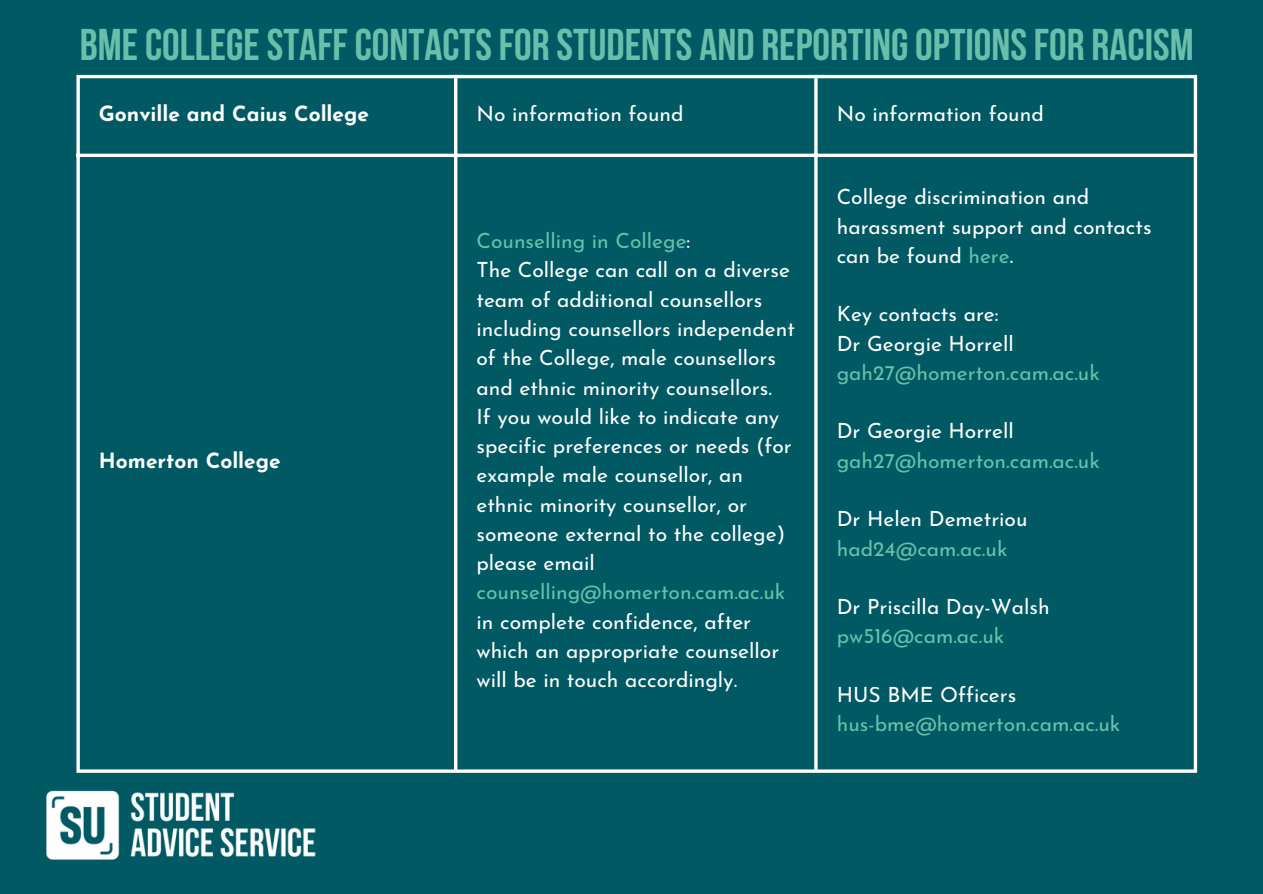
<style>
.page{position:relative;width:1263px;height:894px;background:#fff}
.page>*{position:absolute;margin:0;border:0;box-sizing:border-box;transform-origin:0 0}
.t1{font:700 44.4px "Bebas Neue";color:#69bfab}
.t2{font:21px/29.2px "Josefin Sans";color:#fff}
.t3{font:21px "Josefin Sans";color:#69bfab}
.t4{font:700 21px "Josefin Sans";color:#fff}
.s1{color:#fff}
.s2{color:#69bfab}
</style>
<div class="page">
<div style="left:0;top:0;width:1263px;height:893px;background:#015963"></div>
<img style="left:46px;top:790px;width:270px;height:70px">
<svg style="left:76px;top:78px;width:4px;height:691px;background:#d7e5e6"></svg>
<hr style="left:454px;top:78px;width:3px;height:691px;background:#fff">
<svg style="left:814px;top:78px;width:4px;height:691px;background:#d7e5e6"></svg>
<hr style="left:1194px;top:78px;width:3px;height:691px;background:#fff">
<hr style="left:76px;top:75px;width:1121px;height:3px;background:#fff">
<hr style="left:76px;top:154px;width:1121px;height:3px;background:#fff">
<hr style="left:76px;top:769px;width:1121px;height:3px;background:#fff">
<p class="t1" style="left:80px;top:26px;width:1115px">BMECOLLEGE STAFFCONTACTS FOR STUDENTS AND REPORTINGOPTIONS FOR RACISM</p>
<p class="t4" style="left:99px;top:105px;width:272px">Gonville and Caius College</p>
<p class="t2" style="left:476px;top:101px;width:209px">No information found</p>
<p class="t2" style="left:837px;top:101px;width:209px">No information found</p>
<p class="t4" style="left:99px;top:452px;width:183px">Homerton College</p>
<p class="t3" style="left:476px;top:232px;width:215px">Counselling in College<span class="s1">:</span></p>
<p class="t2" style="left:476px;top:257px;width:320px">The College can call on a diverse team of additional counsellors including counsellors independent of the College, male counsellors and ethnic minority counsellors.</p>
<p class="t2" style="left:476px;top:404px;width:317px">If you would like to indicate any specific preferences or needs (for example male counsellor, an ethnic minority counsellor, or someone external to the college) please email <span class="s2">counselling@homerton.cam.ac.uk </span>in complete confidence, after which an appropriate counsellor will be in touch accordingly.</p>
<p class="t2" style="left:837px;top:184px;width:316px">College discrimination and harassment support and contacts can be found <span class="s2">here</span>.</p>
<p class="t2" style="left:837px;top:301px;width:163px">Key contacts are:</p>
<p class="t2" style="left:837px;top:330px;width:179px">Dr Georgie Horrell</p>
<p class="t3" style="left:837px;top:364px;width:265px">gah27@homerton.cam.ac.uk</p>
<p class="t2" style="left:837px;top:418px;width:179px">Dr Georgie Horrell</p>
<p class="t3" style="left:837px;top:452px;width:265px">gah27@homerton.cam.ac.uk</p>
<p class="t2" style="left:837px;top:506px;width:192px">Dr Helen Demetriou</p>
<p class="t3" style="left:837px;top:539px;width:172px">had24@cam.ac.uk</p>
<p class="t2" style="left:837px;top:594px;width:215px">Dr Priscilla Day-Walsh</p>
<p class="t3" style="left:837px;top:627px;width:169px">pw516@cam.ac.uk</p>
<p class="t2" style="left:837px;top:681px;width:181px">HUS BME Officers</p>
<p class="t3" style="left:837px;top:715px;width:285px">hus-bme@homerton.cam.ac.uk</p>
</div>
